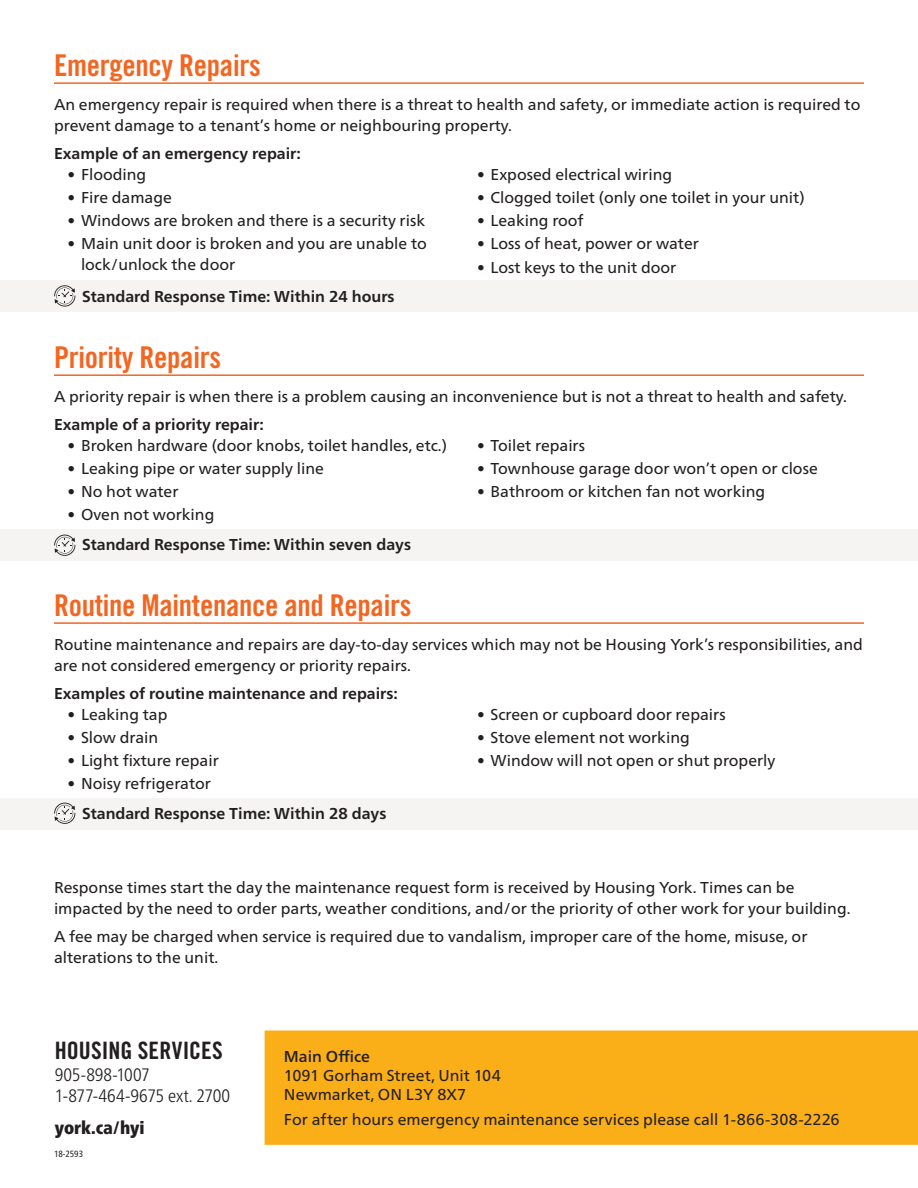
<style>
.page{position:relative;width:918px;height:1188px;background:#fff}
.page>*{position:absolute;margin:0;border:0;box-sizing:border-box;transform-origin:0 0}
.headers{font:30px "Trade Gothic LT Pro Bd Cn 20";letter-spacing:-.01em;color:#f36621}
.t1{font:24px "Trade Gothic LT Pro Bd Cn 20";color:#231f20}
.t2{font:300 condensed 18px "Frutiger Neue LT Pro";letter-spacing:-.005em;color:#231f20}
.t3{font:900 condensed 18px "Frutiger Neue LT Pro";color:#231f20}
.Body_Copy{font:15.75px/21px "Frutiger Neue LT Pro";color:#231f20}
.Response_Time{font:700 15.75px "Frutiger Neue LT Pro";color:#231f20}
.Body_Copy-2{font:700 15.75px "Frutiger Neue LT Pro";color:#231f20}
.t4{font:500 15.75px "Frutiger Neue LT Pro";letter-spacing:-.005em;color:#231f20}
.t5{font:condensed 9px "Frutiger Neue LT Pro";color:#231f20}
</style>
<div class="page">
<div style="left:0;top:281px;width:918px;height:31px;background:#f5f4f3"></div>
<div style="left:0;top:530px;width:918px;height:31px;background:#f5f4f3"></div>
<div style="left:0;top:799px;width:918px;height:31px;background:#f5f4f3"></div>
<div style="left:265px;top:1030px;width:653px;height:115px;background:#faaf18"></div>
<hr style="left:54px;top:82px;width:810px;height:2px;background:#f36621">
<hr style="left:54px;top:374px;width:810px;height:2px;background:#f36621">
<hr style="left:54px;top:622px;width:810px;height:2px;background:#f36621">
<svg style="left:54px;top:285px;width:21px;height:22px"></svg>
<svg style="left:54px;top:535px;width:21px;height:21px"></svg>
<svg style="left:54px;top:803px;width:21px;height:21px"></svg>
<p class="headers" style="left:54px;top:47px;width:208px">Emergency Repairs</p>
<p class="Body_Copy" style="left:54px;top:94px;width:808px">An emergency repair is required when there is a threat to health and safety, or immediate action is required to prevent damage to a tenant’s home or neighbouring property.</p>
<p class="Body_Copy-2" style="left:54px;top:144px;width:248px">Example of an emergency repair:</p>
<p class="Body_Copy" style="left:68px;top:164px;width:80px">• Flooding</p>
<p class="Body_Copy" style="left:68px;top:187px;width:106px">• Fire damage</p>
<p class="Body_Copy" style="left:68px;top:210px;width:359px">• Windows are broken and there is a security risk</p>
<p class="Body_Copy" style="left:81px;top:233px;width:347px;text-indent:-14px">• Main unit door is broken and you are unable to lock/unlock the door</p>
<p class="Body_Copy" style="left:477px;top:164px;width:197px">• Exposed electrical wiring</p>
<p class="Body_Copy" style="left:477px;top:187px;width:329px">• Clogged toilet (only one toilet in your unit)</p>
<p class="Body_Copy" style="left:477px;top:210px;width:108px">• Leaking roof</p>
<p class="Body_Copy" style="left:477px;top:233px;width:223px">• Loss of heat, power or water</p>
<p class="Body_Copy" style="left:477px;top:256px;width:201px">• Lost keys to the unit door</p>
<p class="Response_Time" style="left:82px;top:288px;width:314px">Standard Response Time: Within 24 hours</p>
<p class="headers" style="left:54px;top:339px;width:169px">Priority Repairs</p>
<p class="Body_Copy" style="left:54px;top:386px;width:794px">A priority repair is when there is a problem causing an inconvenience but is not a threat to health and safety.</p>
<p class="Body_Copy-2" style="left:54px;top:415px;width:211px">Example of a priority repair:</p>
<p class="Body_Copy" style="left:68px;top:435px;width:381px">• Broken hardware (door knobs, toilet handles, etc.)</p>
<p class="Body_Copy" style="left:68px;top:458px;width:258px">• Leaking pipe or water supply line</p>
<p class="Body_Copy" style="left:68px;top:481px;width:113px">• No hot water</p>
<p class="Body_Copy" style="left:68px;top:504px;width:148px">• Oven not working</p>
<p class="Body_Copy" style="left:477px;top:435px;width:110px">• Toilet repairs</p>
<p class="Body_Copy" style="left:477px;top:458px;width:342px">• Townhouse garage door won’t open or close</p>
<p class="Body_Copy" style="left:477px;top:481px;width:290px">• Bathroom or kitchen fan not working</p>
<p class="Response_Time" style="left:82px;top:536px;width:330px">Standard Response Time: Within seven days</p>
<p class="headers" style="left:54px;top:587px;width:359px">Routine Maintenance and Repairs</p>
<p class="Body_Copy" style="left:54px;top:634px;width:810px">Routine maintenance and repairs are day-to-day services which may not be Housing York’s responsibilities, and are not considered emergency or priority repairs.</p>
<p class="Body_Copy-2" style="left:54px;top:684px;width:345px">Examples of routine maintenance and repairs:</p>
<p class="Body_Copy" style="left:68px;top:704px;width:101px">• Leaking tap</p>
<p class="Body_Copy" style="left:68px;top:727px;width:92px">• Slow drain</p>
<p class="Body_Copy" style="left:68px;top:750px;width:153px">• Light fixture repair</p>
<p class="Body_Copy" style="left:68px;top:773px;width:145px">• Noisy refrigerator</p>
<p class="Body_Copy" style="left:477px;top:704px;width:250px">• Screen or cupboard door repairs</p>
<p class="Body_Copy" style="left:477px;top:727px;width:214px">• Stove element not working</p>
<p class="Body_Copy" style="left:477px;top:750px;width:300px">• Window will not open or shut properly</p>
<p class="Response_Time" style="left:82px;top:804px;width:306px">Standard Response Time: Within 28 days</p>
<p class="Body_Copy" style="left:54px;top:877px;width:798px">Response times start the day the maintenance request form is received by Housing York. Times can be impacted by the need to order parts, weather conditions, and/or the priority of other work for your building.</p>
<p class="Body_Copy" style="left:54px;top:925px;width:755px">A fee may be charged when service is required due to vandalism, improper care of the home, misuse, or alterations to the unit.</p>
<p class="t1" style="left:55px;top:1036px;width:169px">HOUSING SERVICES</p>
<p class="t2" style="left:55px;top:1064px;width:97px">905-898-1007</p>
<p class="t2" style="left:55px;top:1085px;width:177px">1-877-464-9675 ext. 2700</p>
<p class="t3" style="left:55px;top:1117px;width:91px">york.ca/hyi</p>
<p class="t5" style="left:54px;top:1149px;width:31px">18-2593</p>
<p class="t4" style="left:284px;top:1047px;width:88px">Main Office</p>
<p class="Body_Copy" style="left:284px;top:1066px;width:218px;line-height:18.9px">1091 Gorham Street, Unit 104<br>Newmarket, ON L3Y 8X7</p>
<p class="Body_Copy" style="left:284px;top:1109px;width:557px">For after hours emergency maintenance services please call 1-866-308-2226</p>
</div>
